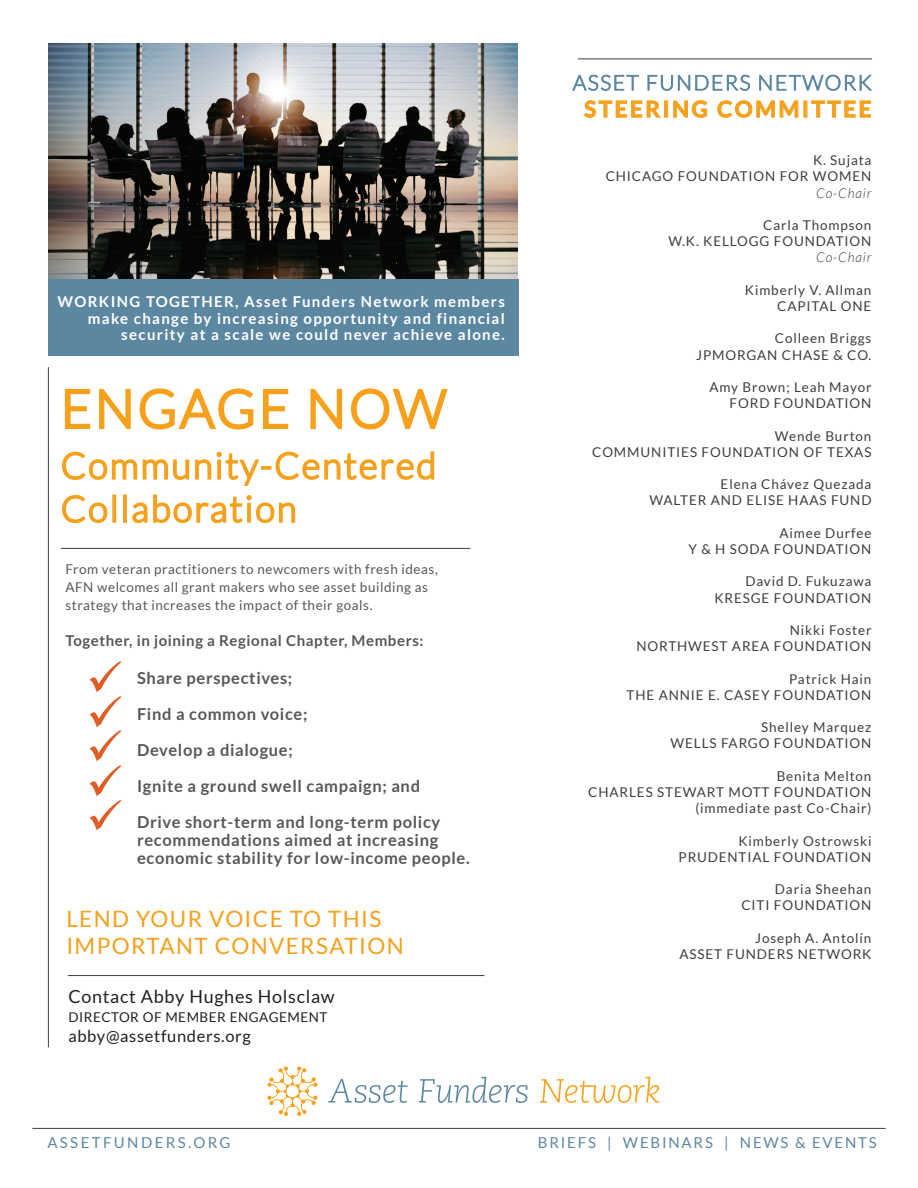
<style>
.page{position:relative;width:918px;height:1188px;background:#fff}
.page>*{position:absolute;margin:0;border:0;box-sizing:border-box;transform-origin:0 0}
.t1{font:22.5px "Lato";letter-spacing:.06em;color:#f6a01b}
.t2{font:700 22.5px "Lato";letter-spacing:.11em;color:#f6a01b}
.t3{font:18px "Lato";letter-spacing:.04em;color:#231f20}
.t4{font:700 16.5px/36px "Lato";letter-spacing:.04em;color:#57585a}
.t5{font:16.5px "Lato";letter-spacing:.04em;color:#231f20}
.t6{font:700 15px/16.5px "Lato";letter-spacing:.09em;color:#fff;text-align:right}
.t7{font:700 15px "Lato";letter-spacing:.04em;color:#57585a}
.t8{font:15px "Lato";letter-spacing:.12em;color:#5c87a1}
.t9{font:13.5px/16.2px "Lato";letter-spacing:.065em;color:#3e3e3f;text-align:right}
.t10{font:13.5px/18px "Lato";letter-spacing:.04em;color:#57585a}
.t11{font:13.5px "Lato";letter-spacing:.04em;color:#231f20}
.t12{font:italic 300 13.5px "Lato";letter-spacing:.065em;color:#3e3e3f}
</style>
<div class="page">
<img style="left:48px;top:44px;width:469px;height:235px">
<svg style="left:61px;top:388px;width:389px;height:160px"></svg>
<div style="left:48px;top:279px;width:470px;height:77px;background:#5c87a1"></div>
<svg style="left:267px;top:1066px;width:51px;height:50px"></svg>
<svg style="left:328px;top:1079px;width:80px;height:24px"></svg>
<svg style="left:419px;top:1077px;width:108px;height:26px"></svg>
<svg style="left:540px;top:1077px;width:119px;height:26px"></svg>
<hr style="left:32px;top:1128px;width:854px;height:1px;background:#3e3e3f">
<svg style="left:572px;top:74px;width:67px;height:17px"></svg>
<svg style="left:647px;top:74px;width:103px;height:17px"></svg>
<svg style="left:759px;top:74px;width:113px;height:17px"></svg>
<svg style="left:584px;top:100px;width:77px;height:18px"></svg>
<div style="left:664px;top:101px;width:4px;height:17px;border:1px solid #f6a01b"></div>
<svg style="left:673px;top:100px;width:35px;height:18px"></svg>
<svg style="left:717px;top:100px;width:82px;height:18px"></svg>
<svg style="left:811px;top:100px;width:60px;height:18px"></svg>
<hr style="left:48px;top:367px;width:1px;height:680px;background:#3e3e3f">
<hr style="left:578px;top:59px;width:294px;height:1px;background:#3e3e3f">
<img style="left:89px;top:661px;width:33px;height:32px">
<img style="left:89px;top:696px;width:33px;height:31px">
<img style="left:89px;top:730px;width:33px;height:32px">
<img style="left:89px;top:765px;width:33px;height:32px">
<img style="left:89px;top:800px;width:33px;height:31px">
<hr style="left:61px;top:548px;width:409px;height:1px;background:#3e3e3f">
<hr style="left:68px;top:975px;width:416px;height:1px;background:#3e3e3f">
<p class="t6" style="left:88px;top:293px;width:419px">her, Asset Funders Network members<br>make change by increasing opportunity and financial security at a scale we could never achieve alone.</p>
<p class="t6" style="left:57px;top:293px;width:64px">Working</p>
<p class="t6" style="left:146px;top:293px;width:12px">toget</p>
<p class="t10" style="left:65px;top:560px;width:374px">From veteran practitioners to newcomers with fresh ideas,<br>AFN welcomes all grant makers who see asset building as strategy that increases the impact of their goals.</p>
<p class="t7" style="left:65px;top:632px;width:360px">Together, in joining a Regional Chapter, Members:</p>
<p class="t4" style="left:137px;top:660px;width:305px">Share perspectives;<br>Find a common voice;<br>Develop a dialogue;<br>Ignite a ground swell campaign; and<br>Drive short-term and long-term policy</p>
<p class="t4" style="left:137px;top:831px;width:334px;line-height:18px">recommendations aimed at increasing economic stability for low-income people.</p>
<h1 class="t1" style="left:66px;top:906px;width:16px">lend</h1>
<h1 class="t1" style="left:136px;top:906px;width:18px">your</h1>
<h1 class="t1" style="left:209px;top:906px;width:31px">voice</h1>
<h1 class="t1" style="left:290px;top:906px;width:82px">to this</h1>
<h1 class="t1" style="left:66px;top:933px;width:47px">important</h1>
<h1 class="t1" style="left:215px;top:933px;width:18px">con</h1>
<h1 class="t1" style="left:269px;top:933px;width:32px">versation</h1>
<h2 class="t3" style="left:68px;top:986px;width:268px">Contact Abby H ughes Holsclaw</h2>
<p class="t11" style="left:68px;top:1010px;width:21px">Director</p>
<p class="t11" style="left:143px;top:1010px;width:67px">of Member</p>
<p class="t11" style="left:230px;top:1010px;width:19px">Engage</p>
<p class="t11" style="left:288px;top:1010px;width:23px">ment</p>
<p class="t5" style="left:68px;top:1027px;width:184px">abby@assetfunders.org</p>
<h1 class="t2" style="left:584px;top:96px;width:289px">STEERING COMMITTEE</h1>
<p class="t9" style="left:606px;top:152px;width:267px">K. Sujata<br>CH ICAGO FOUNDATION FOR WOM EN</p>
<p class="t12" style="left:816px;top:186px;width:57px">Co-Chair</p>
<p class="t9" style="left:668px;top:217px;width:205px">Carla Thompson<br>W.K. KELLOGG FOUNDATION</p>
<p class="t12" style="left:816px;top:250px;width:57px">Co-Chair</p>
<p class="t9" style="left:745px;top:282px;width:128px">Kimberly V. Allman<br>CAPITAL ONE</p>
<p class="t9" style="left:696px;top:330px;width:177px">Colleen Briggs<br>JPM ORGAN CHASE &amp; CO.</p>
<p class="t9" style="left:709px;top:379px;width:164px">Amy Brown; Leah M ayor<br>FORD FOUNDATION</p>
<p class="t9" style="left:592px;top:428px;width:281px">Wende Burton<br>COMM UNITIES FOUNDATION OF TEXAS</p>
<p class="t9" style="left:649px;top:476px;width:224px">Elena Chávez Quezada<br>WALTER AND ELISE HAAS FUND</p>
<p class="t9" style="left:689px;top:525px;width:184px">Aimee Durfee<br>Y &amp; H SODA FOUNDATION</p>
<p class="t9" style="left:714px;top:573px;width:159px">David D. Fukuzawa<br>KRESGE FOUNDATION</p>
<p class="t9" style="left:636px;top:622px;width:237px">Nikki Foster<br>NORTHWEST AREA FOUNDATION</p>
<p class="t9" style="left:627px;top:671px;width:246px">Patrick H ain<br>TH E ANNIE E. CASEY FOUNDATION</p>
<p class="t9" style="left:670px;top:719px;width:203px">Shelley Marquez<br>WELLS FARGO FOUNDATION</p>
<p class="t9" style="left:588px;top:768px;width:285px">Benita Melton<br>CHARLES STEWART M OTT FOUNDATION (immediate past Co-Chair)</p>
<p class="t9" style="left:679px;top:833px;width:194px">Kimberly Ostrowski<br>PRUDENTIAL FOUNDATION</p>
<p class="t9" style="left:741px;top:881px;width:132px">Daria Sheehan<br>CITI FOUNDATION</p>
<p class="t9" style="left:679px;top:930px;width:194px">Joseph A. Antolín<br>ASSET FUNDERS NETWORK</p>
<p class="t8" style="left:47px;top:1134px;width:13px">assetfunders</p>
<p class="t8" style="left:188px;top:1134px;width:18px">.org</p>
<p class="t8" style="left:538px;top:1134px;width:340px">BRIEFS | WEBINARS | NEWS &amp; EVENTS</p>
</div>
